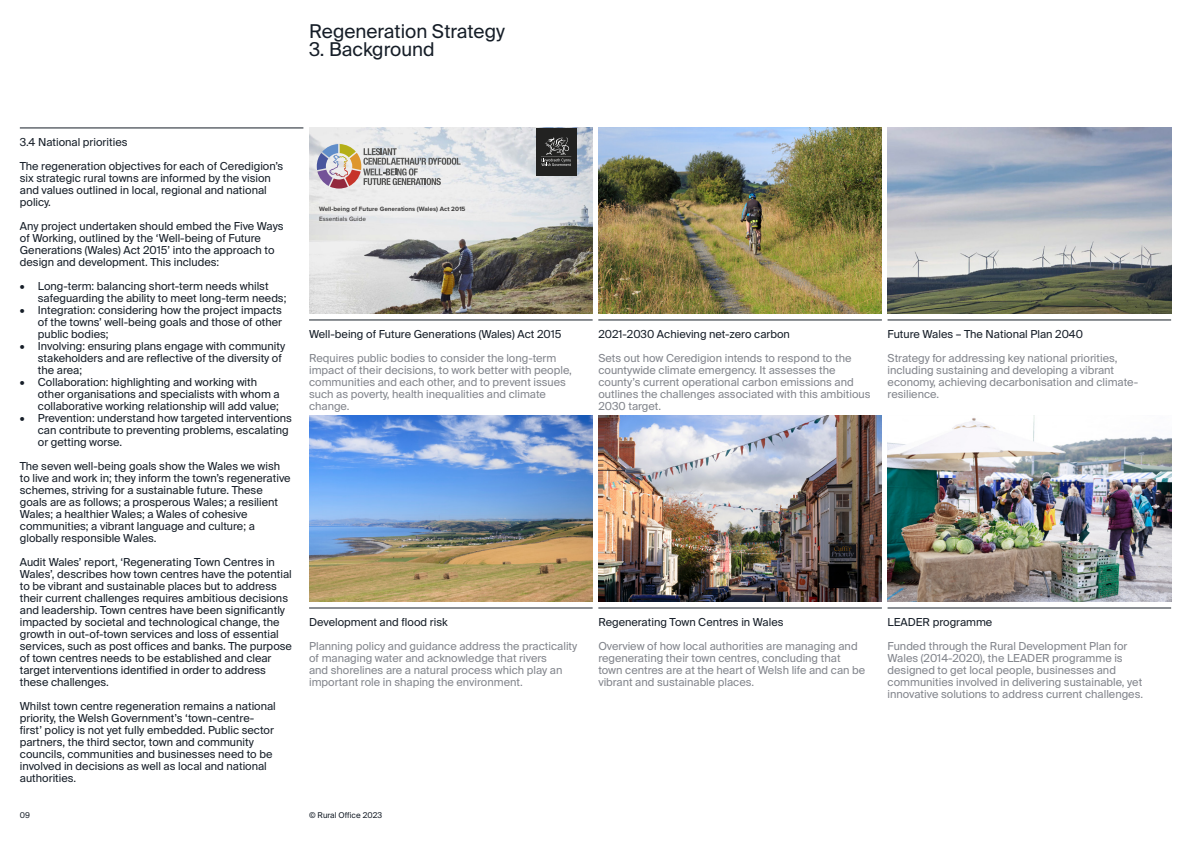
<style>
.page{position:relative;width:1191px;height:842px;background:#fff}
.page>*{position:absolute;margin:0;border:0;box-sizing:border-box;transform-origin:0 0}
.t1{font:19px "Suisse Intl";color:#161e28}
.RO_Suisse_Int_l_Body{font:11px/12px "Suisse Intl";color:#161e28}
.RO_Suisse_Int_l_Body-2{font:11px/12px "Suisse Intl";color:#82858c}
.t2{font:8px "Suisse Intl";color:#161e28}
.t3{font:700 6.4px/10.6px "Proxima Nova";color:#3f3e3e}
.s1{font-weight:500}
</style>
<div class="page">
<hr style="left:20px;top:128px;width:283px;height:1px;background:#161e28">
<hr style="left:309px;top:320px;width:283px;height:1px;background:#161e28">
<hr style="left:309px;top:608px;width:283px;height:1px;background:#161e28">
<hr style="left:598px;top:320px;width:284px;height:1px;background:#161e28">
<hr style="left:887px;top:320px;width:284px;height:1px;background:#161e28">
<svg style="left:309px;top:128px;width:283px;height:186px;background:#b8b8b4"></svg>
<svg style="left:317px;top:144px;width:143px;height:45px;background:#c4bebe"></svg>
<div style="left:536px;top:128px;width:40px;height:47px;background:#222221"></div>
<svg style="left:541px;top:137px;width:30px;height:29px"></svg>
<img style="left:598px;top:128px;width:284px;height:186px">
<svg style="left:887px;top:128px;width:284px;height:186px;background:#9da4a9"></svg>
<img style="left:309px;top:416px;width:283px;height:186px">
<img style="left:887px;top:416px;width:284px;height:186px">
<hr style="left:887px;top:608px;width:284px;height:1px;background:#161e28">
<hr style="left:598px;top:608px;width:284px;height:1px;background:#161e28">
<img style="left:598px;top:416px;width:284px;height:186px">
<h1 class="t1" style="left:309px;top:20px;width:197px">Regeneration Strategy</h1>
<h1 class="t1" style="left:309px;top:38px;width:127px">3. Background</h1>
<p class="RO_Suisse_Int_l_Body" style="left:20px;top:136px;width:109px">3.4 National priorities</p>
<p class="RO_Suisse_Int_l_Body" style="left:20px;top:160px;width:265px">The regeneration objectives for each of Ceredigion’s six strategic rural towns are informed by the vision and values outlined in local, regional and national policy.</p>
<p class="RO_Suisse_Int_l_Body" style="left:20px;top:220px;width:265px">Any project undertaken should embed the Five Ways of Working, outlined by the ‘Well-being of Future Generations (Wales) Act 2015’ into the approach to design and development. This includes:</p>
<p class="RO_Suisse_Int_l_Body" style="left:38px;top:280px;width:250px;text-indent:-18px">• Long-term: balancing short-term needs whilst safeguarding the ability to meet long-term needs;</p>
<p class="RO_Suisse_Int_l_Body" style="left:38px;top:304px;width:246px;text-align:justify;text-indent:-18px">• Integration: considering how the project impacts of the towns’ well-being goals and those of other public bodies;</p>
<p class="RO_Suisse_Int_l_Body" style="left:38px;top:340px;width:249px;text-indent:-18px">• Involving: ensuring plans engage with community stakeholders and are reflective of the diversity of the area;</p>
<p class="RO_Suisse_Int_l_Body" style="left:38px;top:376px;width:243px;text-indent:-18px">• Collaboration: highlighting and working with other organisations and specialists with whom a collaborative working relationship will add value;</p>
<p class="RO_Suisse_Int_l_Body" style="left:38px;top:412px;width:256px;text-indent:-18px">• Prevention: understand how targeted interventions can contribute to preventing problems, escalating or getting worse.</p>
<p class="RO_Suisse_Int_l_Body" style="left:20px;top:460px;width:272px">The seven well-being goals show the Wales we wish to live and work in; they inform the town’s regenerative schemes, striving for a sustainable future. These goals are as follows; a prosperous Wales; a resilient Wales; a healthier Wales; a Wales of cohesive communities; a vibrant language and culture; a globally responsible Wales.</p>
<p class="RO_Suisse_Int_l_Body" style="left:20px;top:556px;width:274px">Audit Wales’ report, ‘Regenerating Town Centres in Wales’, describes how town centres have the potential to be vibrant and sustainable places but to address their current challenges requires ambitious decisions and leadership. Town centres have been significantly impacted by societal and technological change, the growth in out-of-town services and loss of essential services, such as post offices and banks. The purpose of town centres needs to be established and clear target interventions identified in order to address these challenges.</p>
<p class="RO_Suisse_Int_l_Body" style="left:20px;top:700px;width:257px">Whilst town centre regeneration remains a national priority, the Welsh Government’s ‘town-centre&shy;first’ policy is not yet fully embedded. Public sector partners, the third sector, town and community councils, communities and businesses need to be involved in decisions as well as local and national authorities.</p>
<p class="t3" style="left:319px;top:203px;width:148px">Well-being of Future Generations (Wales) Act 2015<br><span class="s1">Essentials Guide</span></p>
<p class="RO_Suisse_Int_l_Body" style="left:309px;top:328px;width:254px">Well-being of Future Generations (Wales) Act 2015</p>
<p class="RO_Suisse_Int_l_Body-2" style="left:309px;top:352px;width:264px">Requires public bodies to consider the long-term impact of their decisions, to work better with people, communities and each other, and to prevent issues such as poverty, health inequalities and climate change.</p>
<p class="RO_Suisse_Int_l_Body" style="left:309px;top:616px;width:140px">Development and flood risk</p>
<p class="RO_Suisse_Int_l_Body-2" style="left:309px;top:640px;width:270px">Planning policy and guidance address the practicality of managing water and acknowledge that rivers<br>and shorelines are a natural process which play an important role in shaping the environment.</p>
<p class="t2" style="left:20px;top:810px;width:12px">09</p>
<p class="t2" style="left:309px;top:810px;width:75px">© Rural Office 2023</p>
<p class="RO_Suisse_Int_l_Body" style="left:598px;top:328px;width:193px">2021-2030 Achieving net-zero carbon</p>
<p class="RO_Suisse_Int_l_Body-2" style="left:598px;top:352px;width:274px">Sets out how Ceredigion intends to respond to the countywide climate emergency. It assesses the county’s current operational carbon emissions and outlines the challenges associated with this ambitious 2030 target.</p>
<p class="RO_Suisse_Int_l_Body" style="left:887px;top:328px;width:197px">Future Wales – The National Plan 2040</p>
<p class="RO_Suisse_Int_l_Body-2" style="left:887px;top:352px;width:252px">Strategy for addressing key national priorities, including sustaining and developing a vibrant economy, achieving decarbonisation and climate&shy;resilience.</p>
<p class="RO_Suisse_Int_l_Body" style="left:598px;top:616px;width:187px">Regenerating Town Centres in Wales</p>
<p class="RO_Suisse_Int_l_Body-2" style="left:598px;top:640px;width:268px">Overview of how local authorities are managing and regenerating their town centres, concluding that town centres are at the heart of Welsh life and can be vibrant and sustainable places.</p>
<p class="RO_Suisse_Int_l_Body" style="left:887px;top:616px;width:106px">LEADER programme</p>
<p class="RO_Suisse_Int_l_Body-2" style="left:887px;top:640px;width:257px">Funded through the Rural Development Plan for Wales (2014-2020), the LEADER programme is designed to get local people, businesses and communities involved in delivering sustainable, yet innovative solutions to address current challenges.</p>
</div>
